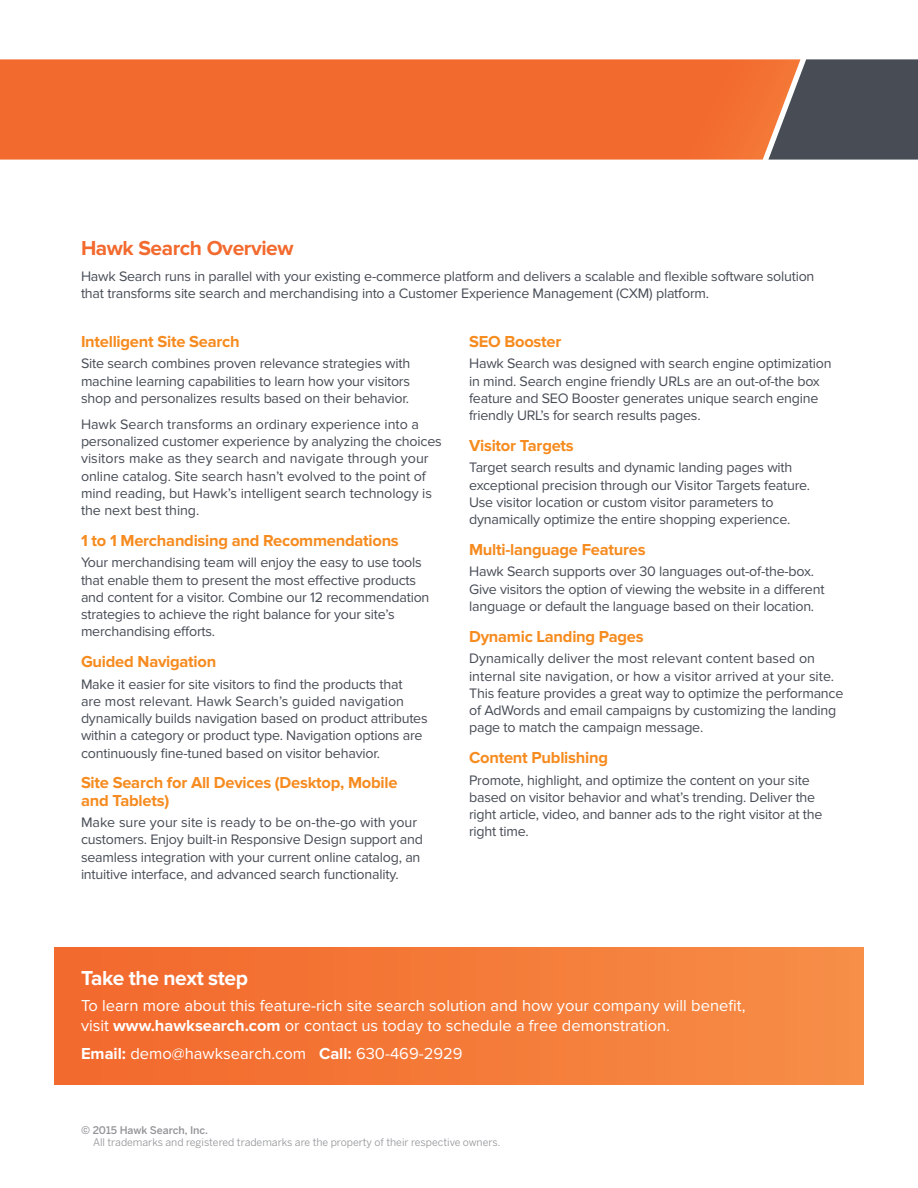
<style>
.page{position:relative;width:918px;height:1188px;background:#fff}
.page>*{position:absolute;margin:0;border:0;box-sizing:border-box;transform-origin:0 0}
.t1{font:700 21px "Proxima Nova";letter-spacing:-.02em;color:#f36a2e}
.t2{font:700 21px "Proxima Nova";letter-spacing:-.02em;color:#fff}
.t3{font:700 16.5px/17.2px "Proxima Nova";letter-spacing:-.015em;color:#f68b1f}
.t4{font:16.5px/19.5px "Proxima Nova";color:#fff}
.t5{font:14.25px/17.2px "Proxima Nova";letter-spacing:-.015em;color:#474c55}
.t6{font:10.5px "Benton Sans";color:#939598}
.t7{font:500 10.5px "Benton Sans";color:#939598}
.s1{font-weight:700}
</style>
<div class="page">
<div style="left:54px;top:947px;width:810px;height:138px;background:linear-gradient(to right,#f2672b,#f68e47)"></div>
<div style="left:0;top:59px;width:768px;height:101px;background:#f26a2e"></div>
<svg style="left:768px;top:59px;width:150px;height:101px;background:#605759"></svg>
<h1 class="t1" style="left:81px;top:236px;width:214px">Hawk Search Overview</h1>
<p class="t5" style="left:81px;top:268px;width:735px">Hawk Search runs in parallel with your existing e-commerce platform and delivers a scalable and flexible software solution that transforms site search and merchandising into a Customer Experience Management (CXM) platform.</p>
<p class="t3" style="left:81px;top:333px;width:160px">Intelligent Site Search</p>
<p class="t5" style="left:81px;top:355px;width:331px;text-align:justify">Site search combines proven relevance strategies with machine learning capabilities to learn how your visitors shop and personalizes results based on their behavior.</p>
<p class="t5" style="left:81px;top:416px;width:362px">Hawk Search transforms an ordinary experience into a personalized customer experience by analyzing the choices visitors make as they search and navigate through your online catalog. Site search hasn’t evolved to the point of mind reading, but Hawk’s intelligent search technology is the next best thing.</p>
<p class="t3" style="left:81px;top:532px;width:319px">1 to 1 Merchandising and Recommendations</p>
<p class="t5" style="left:81px;top:554px;width:350px">Your merchandising team will enjoy the easy to use tools that enable them to present the most effective products and content for a visitor. Combine our 12 recommendation strategies to achieve the right balance for your site’s merchandising efforts.</p>
<p class="t3" style="left:81px;top:653px;width:137px">Guided Navigation</p>
<p class="t5" style="left:81px;top:675px;width:348px">Make it easier for site visitors to find the products that<br>are most relevant. Hawk Search’s guided navigation dynamically builds navigation based on product attributes within a category or product type. Navigation options are continuously fine-tuned based on visitor behavior.</p>
<p class="t3" style="left:81px;top:775px;width:318px">Site Search for All Devices (Desktop, Mobile and Tablets)</p>
<p class="t5" style="left:81px;top:814px;width:343px">Make sure your site is ready to be on-the-go with your customers. Enjoy built-in Responsive Design support and seamless integration with your current online catalog, an intuitive interface, and advanced search functionality.</p>
<p class="t3" style="left:469px;top:333px;width:94px">SEO Booster</p>
<p class="t5" style="left:469px;top:355px;width:364px">Hawk Search was designed with search engine optimization in mind. Search engine friendly URLs are an out-of-the box feature and SEO Booster generates unique search engine friendly URL’s for search results pages.</p>
<p class="t3" style="left:469px;top:437px;width:106px">Visitor Targets</p>
<p class="t5" style="left:469px;top:459px;width:343px">Target search results and dynamic landing pages with exceptional precision through our Visitor Targets feature.<br>Use visitor location or custom visitor parameters to dynamically optimize the entire shopping experience.</p>
<p class="t3" style="left:469px;top:541px;width:178px">Multi-language Features</p>
<p class="t5" style="left:469px;top:563px;width:357px">Hawk Search supports over 30 languages out-of-the-box.<br>Give visitors the option of viewing the website in a different language or default the language based on their location.</p>
<p class="t3" style="left:469px;top:628px;width:176px">Dynamic Landing Pages</p>
<p class="t5" style="left:469px;top:650px;width:376px">Dynamically deliver the most relevant content based on internal site navigation, or how a visitor arrived at your site.<br>This feature provides a great way to optimize the performance of AdWords and email campaigns by customizing the landing page to match the campaign message.</p>
<p class="t3" style="left:469px;top:749px;width:140px">Content Publishing</p>
<p class="t5" style="left:469px;top:771px;width:355px">Promote, highlight, and optimize the content on your site based on visitor behavior and what’s trending. Deliver the right article, video, and banner ads to the right visitor at the right time.</p>
<h1 class="t2" style="left:81px;top:966px;width:169px">Take the next step</h1>
<p class="t4" style="left:81px;top:996px;width:666px">To learn more about this feature-rich site search solution and how your company will benefit, visit <span class="s1">www.hawksearch.com</span> or contact us today to schedule a free demonstration.</p>
<p class="t4" style="left:81px;top:1044px;width:383px"><span class="s1">Email:</span> demo@hawksearch.com <span class="s1">Call:</span> 630-469-2929</p>
<p class="t7" style="left:81px;top:1124px;width:129px">© 2015 Hawk Search, Inc.</p>
<p class="t6" style="left:93px;top:1136px;width:409px">All trademarks and registered trademarks are the property of their respective owners.</p>
</div>
